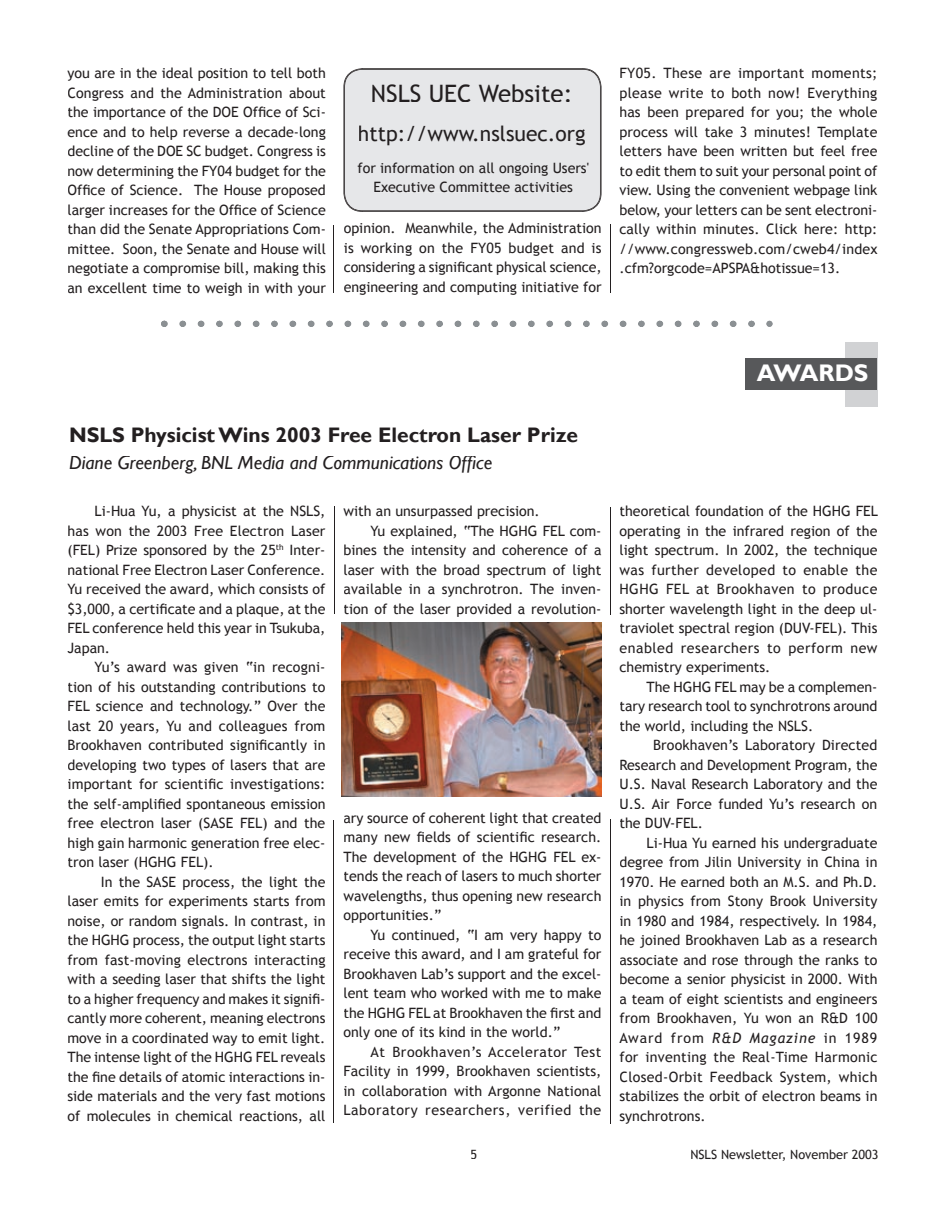
<style>
.page{position:relative;width:945px;height:1215px;background:#fff}
.page>*{position:absolute;margin:0;border:0;box-sizing:border-box;transform-origin:0 0}
.t1{font:24px "Trebuchet MS";color:#231f20}
.t2{font:700 24px "Gill Sans";color:#fff}
.t3{font:700 21px "Gill Sans";color:#231f20}
.t4{font:21px "Trebuchet MS";color:#231f20}
.t5{font:italic 19.5px "Gill Sans";color:#231f20}
.t6{font:14.25px/19.5px "Trebuchet MS";color:#231f20;text-align:justify}
.t7{font:12.75px "Trebuchet MS";color:#231f20}
.s1{font-style:italic}
</style>
<div class="page">
<svg style="left:161px;top:321px;width:611px;height:6px"></svg>
<div style="left:845px;top:342px;width:33px;height:64px;background:#d1d2d4"></div>
<div style="left:746px;top:358px;width:132px;height:31px;background:#57585a"></div>
<hr style="left:334px;top:225px;width:1px;height:68px;background:#231f20">
<hr style="left:610px;top:225px;width:1px;height:68px;background:#231f20">
<hr style="left:335px;top:506px;width:1px;height:107px;background:#231f20">
<hr style="left:610px;top:507px;width:1px;height:108px;background:#231f20">
<hr style="left:334px;top:820px;width:1px;height:302px;background:#231f20">
<hr style="left:610px;top:819px;width:1px;height:304px;background:#231f20">
<svg style="left:343px;top:68px;width:259px;height:144px;background:#dedee0"></svg>
<div style="left:373px;top:84px;width:197px;height:18px;background:#e6e7e9"></div>
<div style="left:359px;top:125px;width:226px;height:20px;background:#e6e7e9"></div>
<div style="left:358px;top:162px;width:231px;height:13px;background:#e6e7e9"></div>
<div style="left:374px;top:182px;width:199px;height:10px;background:#e6e7e9"></div>
<img style="left:342px;top:622px;width:260px;height:175px">
<p class="t6" style="left:68px;top:63px;width:260px">you are in the ideal position to tell both Congress and the Administration about the importance of the DOE Office of Sci&shy;ence and to help reverse a decade-long decline of the DOE SC budget. Congress is now determining the FY04 budget for the Office of Science. The House proposed larger increases for the Office of Science than did the Senate Appropriations Com&shy;mittee. Soon, the Senate and House will negotiate a compromise bill, making this an excellent time to weigh in with your</p>
<h1 class="t1" style="left:371px;top:79px;width:203px">NSLS UEC Website:</h1>
<h2 class="t4" style="left:358px;top:121px;width:229px">http://www.nslsuec.org</h2>
<p class="t6" style="left:357px;top:158px;width:233px;text-align:center">for information on all ongoing Users'<br>Executive Committee activities</p>
<p class="t6" style="left:344px;top:219px;width:260px">opinion. Meanwhile, the Administration is working on the FY05 budget and is considering a significant physical science, engineering and computing initiative for</p>
<p class="t6" style="left:620px;top:63px;width:259px">FY05. These are important moments; please write to both now! Everything has been prepared for you; the whole process will take 3 minutes! Template letters have been written but feel free to edit them to suit your personal point of view. Using the convenient webpage link below, your letters can be sent electroni&shy;cally within minutes. Click here: http: //www.congressweb.com/cweb4/index .cfm?orgcode=APSPA&amp;hotissue=13.</p>
<h1 class="t2" style="left:757px;top:359px;width:113px">AWARDS</h1>
<h2 class="t3" style="left:69px;top:422px;width:510px">NSLS Physicist Wins 2003 Free Electron Laser Prize</h2>
<h3 class="t5" style="left:69px;top:451px;width:425px">Diane Greenberg, BNL Media and Communications Office</h3>
<p class="t6" style="left:68px;top:501px;width:260px;text-indent:27px">Li-Hua Yu, a physicist at the NSLS, has won the 2003 Free Electron Laser (FEL) Prize sponsored by the 25<sup>th</sup> Inter&shy;national Free Electron Laser Conference.<br>Yu received the award, which consists of $3,000, a certificate and a plaque, at the FEL conference held this year in Tsukuba, Japan.</p>
<p class="t6" style="left:68px;top:657px;width:260px;text-indent:27px">Yu’s award was given “in recogni&shy;tion of his outstanding contributions to FEL science and technology.” Over the last 20 years, Yu and colleagues from Brookhaven contributed significantly in developing two types of lasers that are important for scientific investigations: the self-amplified spontaneous emission free electron laser (SASE FEL) and the high gain harmonic generation free elec&shy;tron laser (HGHG FEL).</p>
<p class="t6" style="left:68px;top:872px;width:260px;text-indent:33px">In the SASE process, the light the laser emits for experiments starts from noise, or random signals. In contrast, in the HGHG process, the output light starts from fast-moving electrons interacting with a seeding laser that shifts the light to a higher frequency and makes it signifi&shy;cantly more coherent, meaning electrons move in a coordinated way to emit light.<br>The intense light of the HGHG FEL reveals the fine details of atomic interactions in&shy;side materials and the very fast motions of molecules in chemical reactions, all</p>
<p class="t6" style="left:344px;top:501px;width:198px">with an unsurpassed precision.</p>
<p class="t6" style="left:370px;top:521px;width:232px">Yu explained, “The HGHG FEL com-</p>
<p class="t6" style="left:344px;top:540px;width:259px">bines the intensity and coherence of a</p>
<p class="t6" style="left:344px;top:560px;width:259px">laser with the broad spectrum of light</p>
<p class="t6" style="left:344px;top:579px;width:259px">available in a synchrotron. The inven-</p>
<p class="t6" style="left:344px;top:599px;width:259px">tion of the laser provided a revolution-</p>
<p class="t6" style="left:344px;top:808px;width:259px">ary source of coherent light that created many new fields of scientific research.<br>The development of the HGHG FEL ex&shy;tends the reach of lasers to much shorter wavelengths, thus opening new research opportunities.”</p>
<p class="t6" style="left:344px;top:925px;width:259px;text-indent:27px">Yu continued, “I am very happy to receive this award, and I am grateful for Brookhaven Lab’s support and the excel&shy;lent team who worked with me to make the HGHG FEL at Brookhaven the first and only one of its kind in the world.”</p>
<p class="t6" style="left:344px;top:1042px;width:259px;text-indent:27px">At Brookhaven’s Accelerator Test Facility in 1999, Brookhaven scientists, in collaboration with Argonne National Laboratory researchers, verified the</p>
<p class="t6" style="left:620px;top:501px;width:260px">theoretical foundation of the HGHG FEL operating in the infrared region of the light spectrum. In 2002, the technique was further developed to enable the HGHG FEL at Brookhaven to produce shorter wavelength light in the deep ul&shy;traviolet spectral region (DUV-FEL). This enabled researchers to perform new chemistry experiments.</p>
<p class="t6" style="left:620px;top:677px;width:260px;text-indent:27px">The HGHG FEL may be a complemen&shy;tary research tool to synchrotrons around the world, including the NSLS.</p>
<p class="t6" style="left:620px;top:735px;width:259px;text-indent:34px">Brookhaven’s Laboratory Directed Research and Development Program, the U.S. Naval Research Laboratory and the U.S. Air Force funded Yu’s research on the DUV-FEL.</p>
<p class="t6" style="left:620px;top:833px;width:259px;text-indent:27px">Li-Hua Yu earned his undergraduate degree from Jilin University in China in 1970. He earned both an M.S. and Ph.D. in physics from Stony Brook University in 1980 and 1984, respectively. In 1984, he joined Brookhaven Lab as a research associate and rose through the ranks to become a senior physicist in 2000. With a team of eight scientists and engineers from Brookhaven, Yu won an R&amp;D 100<br>Award from <span class="s1">R&amp;D Magazine</span> in 1989 for inventing the Real-Time Harmonic Closed-Orbit Feedback System, which stabilizes the orbit of electron beams in synchrotrons.</p>
<p class="t7" style="left:470px;top:1147px;width:8px">5</p>
<p class="t7" style="left:690px;top:1147px;width:190px">NSLS Newsletter, November 2003</p>
</div>
